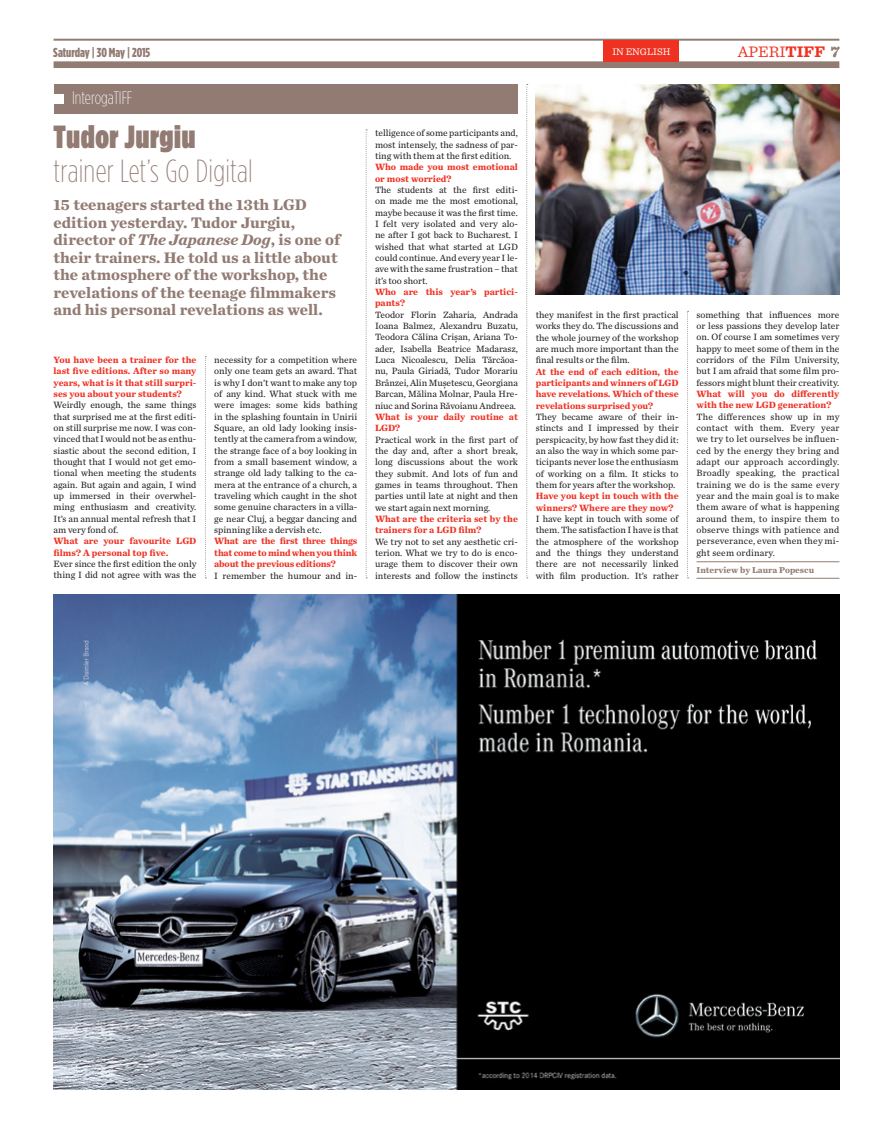
<style>
.page{position:relative;width:893px;height:1134px;background:#fff}
.page>*{position:absolute;margin:0;border:0;box-sizing:border-box;transform-origin:0 0}
.t1{font:200 32px "Gotham Condensed";letter-spacing:.005em;color:#927b73}
.t2{font:900 32px "Gotham Condensed";letter-spacing:.02em;color:#927b73}
.t3{font:200 18px "Gotham Condensed";color:#fff}
.t4{font:700 16px/17.5px "Chronicle Text G2";color:#927b73}
.t5{font:16px "Sentinel";color:#ef3122}
.t6{font:900 13px "Gotham Condensed";color:#927b73}
.t7{font:10px "Sentinel";color:#fff}
.t8{font:9.5px/11.3px "Chronicle Text G2";color:#231f20;text-align:justify}
.t9{font:700 9.5px/11.3px "Chronicle Text G2";color:#ef3122}
.t10{font:700 9px "Chronicle Text G2";color:#927b73}
.s1{font-weight:700}
.s2{font-weight:900;color:#927b73}
.s3{font-style:italic}
</style>
<div class="page">
<div style="left:54px;top:61px;width:785px;height:7px;background:#927b73"></div>
<hr style="left:54px;top:39px;width:785px;height:2px;background:#927b73">
<div style="left:603px;top:40px;width:76px;height:21px;background:#ef3122"></div>
<div style="left:54px;top:84px;width:464px;height:29px;background:#927b73"></div>
<div style="left:54px;top:94px;width:10px;height:9px;background:#fff"></div>
<hr style="left:696px;top:561px;width:143px;height:1px;background:#927b73">
<hr style="left:696px;top:578px;width:143px;height:1px;background:#927b73">
<img style="left:54px;top:595px;width:785px;height:494px">
<img style="left:536px;top:84px;width:303px;height:211px">
<svg style="left:205px;top:356px;width:1px;height:222px"></svg>
<svg style="left:366px;top:129px;width:1px;height:449px"></svg>
<svg style="left:526px;top:84px;width:2px;height:494px"></svg>
<svg style="left:687px;top:311px;width:2px;height:267px"></svg>
<h3 class="t6" style="left:53px;top:44px;width:99px">Saturday | 30 May | 2015</h3>
<p class="t7" style="left:612px;top:44px;width:59px">IN ENGLISH</p>
<h3 class="t5" style="left:738px;top:39px;width:104px">APERI<span class="s1">TIFF</span> <span class="s2">7</span></h3>
<h2 class="t3" style="left:72px;top:88px;width:62px">InterogaTIFF</h2>
<h1 class="t2" style="left:54px;top:118px;width:143px">Tudor Jurgiu</h1>
<h1 class="t1" style="left:54px;top:153px;width:201px">trainer Let’s Go Digital</h1>
<p class="t4" style="left:54px;top:195px;width:288px">15 teenagers started the 13th LGD edition yesterday. Tudor Jurgiu, director of <span class="s3">The Japanese Dog</span>, is one of their trainers. He told us a little about the atmosphere of the workshop, the revelations of the teenage filmmakers and his personal revelations as well.</p>
<p class="t9" style="left:54px;top:353px;width:144px;text-align:justify">You have been a trainer for the last five editions. After so many years, what is it that still surpri&shy;ses you about your students?</p>
<p class="t8" style="left:54px;top:399px;width:144px">Weirdly enough, the same things that surprised me at the first editi&shy;on still surprise me now. I was con&shy;vinced that I would not be as enthu&shy;siastic about the second edition, I thought that I would not get emo&shy;tional when meeting the students again. But again and again, I wind up immersed in their overwhel&shy;ming enthusiasm and creativity.<br>It’s an annual mental refresh that I am very fond of.</p>
<p class="t9" style="left:54px;top:535px;width:144px">What are your favourite LGD films? A personal top five.</p>
<p class="t8" style="left:54px;top:558px;width:144px">Ever since the first edition the only thing I did not agree with was the</p>
<p class="t8" style="left:375px;top:127px;width:144px">telligence of some participants and, most intensely, the sadness of par&shy;ting with them at the first edition.</p>
<p class="t9" style="left:375px;top:161px;width:144px">Who made you most emotional or most worried?</p>
<p class="t8" style="left:375px;top:184px;width:144px">The students at the first editi&shy;on made me the most emotional, maybe because it was the first time.<br>I felt very isolated and very alo&shy;ne after I got back to Bucharest. I wished that what started at LGD could continue. And every year I le&shy;ave with the same frustration – that it’s too short.</p>
<p class="t9" style="left:375px;top:286px;width:144px">Who are this year’s partici&shy;pants?</p>
<p class="t8" style="left:375px;top:308px;width:144px">Teodor Florin Zaharia, Andrada Ioana Balmez, Alexandru Buzatu, Teodora Călina Crişan, Ariana To&shy;ader, Isabella Beatrice Madarasz, Luca Nicoalescu, Delia Tărcăoa&shy;nu, Paula Giriadă, Tudor Morariu Brânzei, Alin Muşetescu, Georgiana Barcan, Mălina Molnar, Paula Hre&shy;niuc and Sorina Răvoianu Andreea.</p>
<p class="t9" style="left:375px;top:410px;width:144px">What is your daily routine at<br>LGD?</p>
<p class="t8" style="left:375px;top:433px;width:144px">Practical work in the first part of the day and, after a short break, long discussions about the work they submit. And lots of fun and games in teams throughout. Then parties until late at night and then we start again next morning.</p>
<p class="t9" style="left:375px;top:512px;width:144px">What are the criteria set by the trainers for a LGD film?</p>
<p class="t8" style="left:375px;top:535px;width:144px">We try not to set any aesthetic cri&shy;terion. What we try to do is enco&shy;urage them to discover their own interests and follow the instincts</p>
<p class="t8" style="left:696px;top:308px;width:144px">something that influences more or less passions they develop later on. Of course I am sometimes very happy to meet some of them in the corridors of the Film University, but I am afraid that some film pro&shy;fessors might blunt their creativity.</p>
<p class="t9" style="left:696px;top:387px;width:144px">What will you do differently with the new LGD generation?</p>
<p class="t8" style="left:696px;top:410px;width:144px">The differences show up in my contact with them. Every year we try to let ourselves be influen&shy;ced by the energy they bring and adapt our approach accordingly.<br>Broadly speaking, the practical training we do is the same every year and the main goal is to make them aware of what is happening around them, to inspire them to observe things with patience and perseverance, even when they mi&shy;ght seem ordinary.</p>
<p class="t10" style="left:696px;top:563px;width:119px">Interview by Laura Popescu</p>
<p class="t8" style="left:536px;top:308px;width:144px">they manifest in the first practical works they do. The discussions and the whole journey of the workshop are much more important than the final results or the film.</p>
<p class="t9" style="left:536px;top:365px;width:144px;text-align:justify">At the end of each edition, the participants and winners of LGD have revelations. Which of these revelations surprised you?</p>
<p class="t8" style="left:536px;top:411px;width:144px">They became aware of their in&shy;stincts and I impressed by their perspicacity, by how fast they did it: an also the way in which some par&shy;ticipants never lose the enthusiasm of working on a film. It sticks to them for years after the workshop.</p>
<p class="t9" style="left:536px;top:490px;width:144px">Have you kept in touch with the winners? Where are they now?</p>
<p class="t8" style="left:536px;top:513px;width:144px">I have kept in touch with some of them. The satisfaction I have is that the atmosphere of the workshop and the things they understand there are not necessarily linked with film production. It’s rather</p>
<p class="t8" style="left:214px;top:354px;width:144px">necessity for a competition where only one team gets an award. That is why I don’t want to make any top of any kind. What stuck with me were images: some kids bathing in the splashing fountain in Unirii Square, an old lady looking insis&shy;tently at the camera from a window, the strange face of a boy looking in from a small basement window, a strange old lady talking to the ca&shy;mera at the entrance of a church, a traveling which caught in the shot some genuine characters in a villa&shy;ge near Cluj, a beggar dancing and spinning like a dervish etc.</p>
<p class="t9" style="left:214px;top:535px;width:144px;text-align:justify">What are the first three things that come to mind when you think about the previous editions?</p>
<p class="t8" style="left:214px;top:569px;width:144px">I remember the humour and in-</p>
</div>
